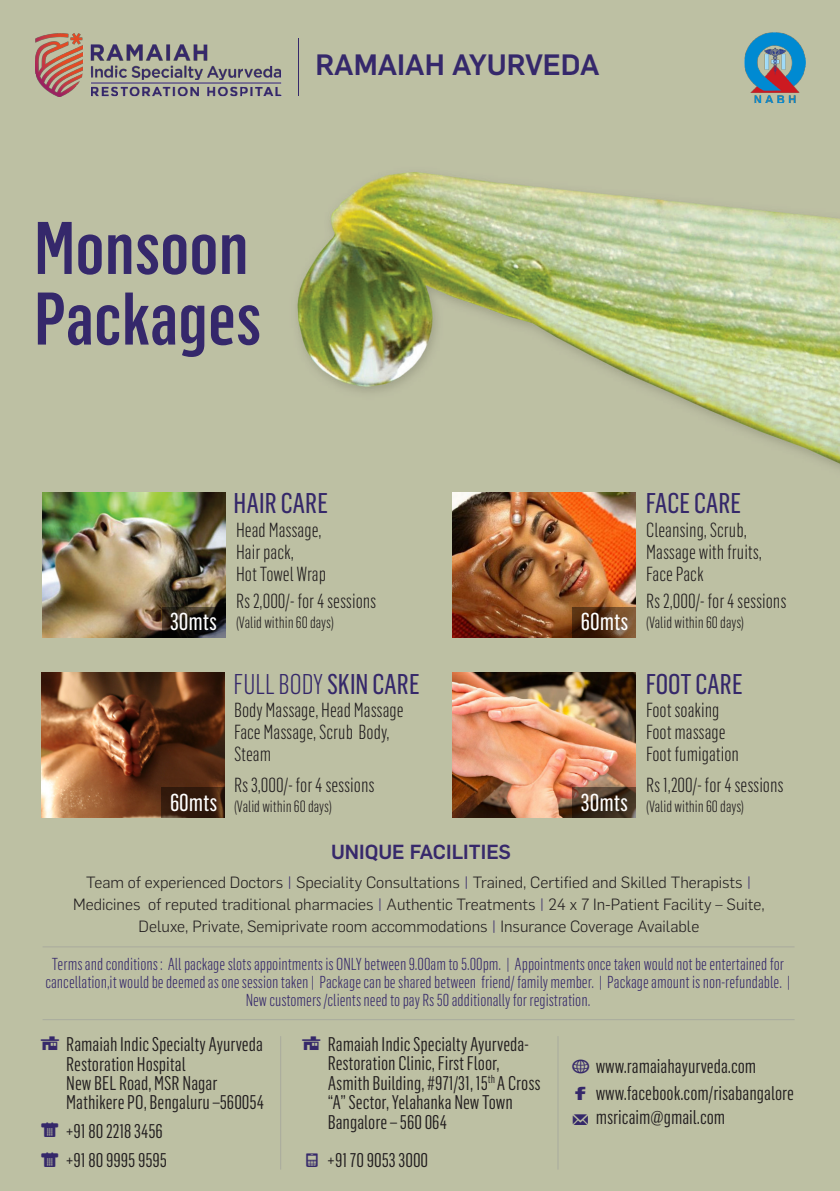
<style>
.page{position:relative;width:840px;height:1191px;background:#fff}
.page>*{position:absolute;margin:0;border:0;box-sizing:border-box;transform-origin:0 0}
.t1{font:500 73px "Flama Condensed";color:#35286b}
.t2{font:500 28.8px "Flama";color:#35286b}
.t3{font:28px "Flama Condensed Basic";color:#35286a}
.t4{font:300 28px "Flama Condensed";color:#35286a}
.t5{font:24px "Flama Condensed Basic";color:#fff}
.t6{font:300 20px "Flama Condensed";color:#231f20}
.t7{font:500 20px "Flama";color:#37296b}
.t8{font:19.4px/19.4px "Flama Condensed";color:#231f20}
.t9{font:300 17px/18px "Flama Condensed";color:#35286a;text-align:center}
.t10{font:300 16px "Flama";color:#231f20}
.t11{font:300 16px "Flama Condensed";color:#231f20}
.s1{font-family:"Flama Condensed Basic";font-weight:400}
.s2{color:#35286a}
.s3{font-family:"Modern Pictograms";font-size:21.4px;color:#35286a}
</style>
<div class="page">
<img style="left:0;top:0;width:839px;height:1191px">
<img style="left:35px;top:33px;width:251px;height:63px">
<hr style="left:298px;top:38px;width:1px;height:58px;background:#35286a">
<img style="left:743px;top:31px;width:61px;height:74px">
<hr style="left:280px;top:1036px;width:1px;height:133px;background:#939598">
<hr style="left:557px;top:1036px;width:1px;height:133px;background:#939598">
<hr style="left:43px;top:1019px;width:751px;height:1px;background:#939598">
<hr style="left:43px;top:946px;width:751px;height:1px;background:#939598">
<img style="left:42px;top:492px;width:183px;height:145px">
<img style="left:42px;top:673px;width:182px;height:144px">
<img style="left:452px;top:492px;width:183px;height:145px">
<img style="left:452px;top:673px;width:183px;height:144px">
<svg style="left:162px;top:607px;width:63px;height:30px"></svg>
<svg style="left:572px;top:607px;width:63px;height:30px"></svg>
<svg style="left:572px;top:787px;width:63px;height:30px"></svg>
<svg style="left:161px;top:787px;width:63px;height:30px;fill:#31180b"></svg>
<p class="t2" style="left:315px;top:44px;width:285px">RAMAIAH AYURVEDA</p>
<p class="t1" style="left:34px;top:202px;width:216px">Monsoon</p>
<p class="t1" style="left:34px;top:273px;width:228px">Packages</p>
<p class="t3" style="left:233px;top:486px;width:96px">HAIR CARE</p>
<p class="t3" style="left:645px;top:486px;width:97px">FACE CARE</p>
<p class="t6" style="left:236px;top:517px;width:87px">Head Massage,</p>
<p class="t6" style="left:236px;top:539px;width:59px">Hair pack,</p>
<p class="t6" style="left:236px;top:561px;width:91px">Hot Towel Wrap</p>
<p class="t6" style="left:646px;top:517px;width:102px">Cleansing, Scrub,</p>
<p class="t6" style="left:646px;top:539px;width:117px">Massage with fruits,</p>
<p class="t6" style="left:646px;top:561px;width:59px">Face Pack</p>
<p class="t5" style="left:170px;top:606px;width:48px">30mts</p>
<p class="t6" style="left:236px;top:588px;width:142px">Rs 2,000/- for 4 sessions</p>
<p class="t11" style="left:236px;top:612px;width:99px">(Valid within 60 days)</p>
<p class="t5" style="left:580px;top:606px;width:49px">60mts</p>
<p class="t6" style="left:646px;top:588px;width:142px">Rs 2,000/- for 4 sessions</p>
<p class="t11" style="left:646px;top:612px;width:99px">(Valid within 60 days)</p>
<p class="t4" style="left:233px;top:666px;width:187px">FULL BODY <span class="s1">SKIN CARE</span></p>
<p class="t3" style="left:645px;top:666px;width:98px">FOOT CARE</p>
<p class="t6" style="left:234px;top:697px;width:171px">Body Massage, Head Massage</p>
<p class="t6" style="left:234px;top:719px;width:157px">Face Massage, Scrub Body,</p>
<p class="t6" style="left:234px;top:741px;width:39px">Steam</p>
<p class="t6" style="left:646px;top:697px;width:75px">Foot soaking</p>
<p class="t6" style="left:646px;top:719px;width:81px">Foot massage</p>
<p class="t6" style="left:646px;top:741px;width:94px">Foot fumigation</p>
<p class="t5" style="left:170px;top:787px;width:49px">60mts</p>
<p class="t6" style="left:234px;top:773px;width:142px">Rs 3,000/- for 4 sessions</p>
<p class="t11" style="left:234px;top:797px;width:99px">(Valid within 60 days)</p>
<p class="t5" style="left:580px;top:787px;width:48px">30mts</p>
<p class="t6" style="left:646px;top:773px;width:139px">Rs 1,200/- for 4 sessions</p>
<p class="t11" style="left:646px;top:797px;width:99px">(Valid within 60 days)</p>
<p class="t7" style="left:331px;top:837px;width:181px">UNIQUE FACILITIES</p>
<p class="t10" style="left:86px;top:871px;width:666px">Team of experienced Doctors <span class="s2">|</span> Speciality Consultations <span class="s2">|</span> Trained, Certified and Skilled Therapists <span class="s2">|</span></p>
<p class="t10" style="left:73px;top:893px;width:692px">Medicines of reputed traditional pharmacies <span class="s2">|</span> Authentic Treatments <span class="s2">|</span> 24 x 7 In-Patient Facility – Suite,</p>
<p class="t10" style="left:138px;top:916px;width:562px">Deluxe, Private, Semiprivate room accommodations <span class="s2">|</span> Insurance Coverage Available</p>
<p class="t9" style="left:45px;top:954px;width:746px">Terms and conditions : All package slots appointments is ONLY between 9.00am to 5.00pm. | Appointments once taken would not be entertained for cancellation,it would be deemed as one session taken | Package can be shared between friend/ family member. | Package amount is non-refundable. |<br>New customers /clients need to pay Rs 50 additionally for registration.</p>
<p class="t8" style="left:39px;top:1034px;width:225px"><span class="s3">P</span> Ramaiah Indic Specialty Ayurveda</p>
<p class="t8" style="left:66px;top:1053px;width:121px">Restoration Hospital</p>
<p class="t8" style="left:66px;top:1072px;width:153px">New BEL Road, MSR Nagar</p>
<p class="t8" style="left:66px;top:1092px;width:199px">Mathikere PO, Bengaluru –560054</p>
<p class="t8" style="left:41px;top:1121px;width:123px"><span class="s3">C</span> +91 80 2218 3456</p>
<p class="t8" style="left:41px;top:1149px;width:127px"><span class="s3">C</span> +91 80 9995 9595</p>
<p class="t8" style="left:301px;top:1033px;width:229px"><span class="s3">P</span> Ramaiah Indic Specialty Ayurveda-</p>
<p class="t8" style="left:327px;top:1053px;width:173px">Restoration Clinic, First Floor,</p>
<p class="t8" style="left:327px;top:1072px;width:214px">Asmith Building, #971/31, 15<sup>th</sup> A Cross “A” Sector, Yelahanka New Town</p>
<p class="t8" style="left:327px;top:1111px;width:121px">Bangalore – 560 064</p>
<p class="t8" style="left:303px;top:1149px;width:127px"><span class="s3">N</span> +91 70 9053 3000</p>
<p class="t8" style="left:570px;top:1056px;width:187px"><span class="s3">W</span> www.ramaiahayurveda.com</p>
<p class="t8" style="left:572px;top:1083px;width:222px"><span class="s3">F</span> www.facebook.com/risabangalore</p>
<p class="t8" style="left:570px;top:1107px;width:156px"><span class="s3">M</span> msricaim@gmail.com</p>
</div>
